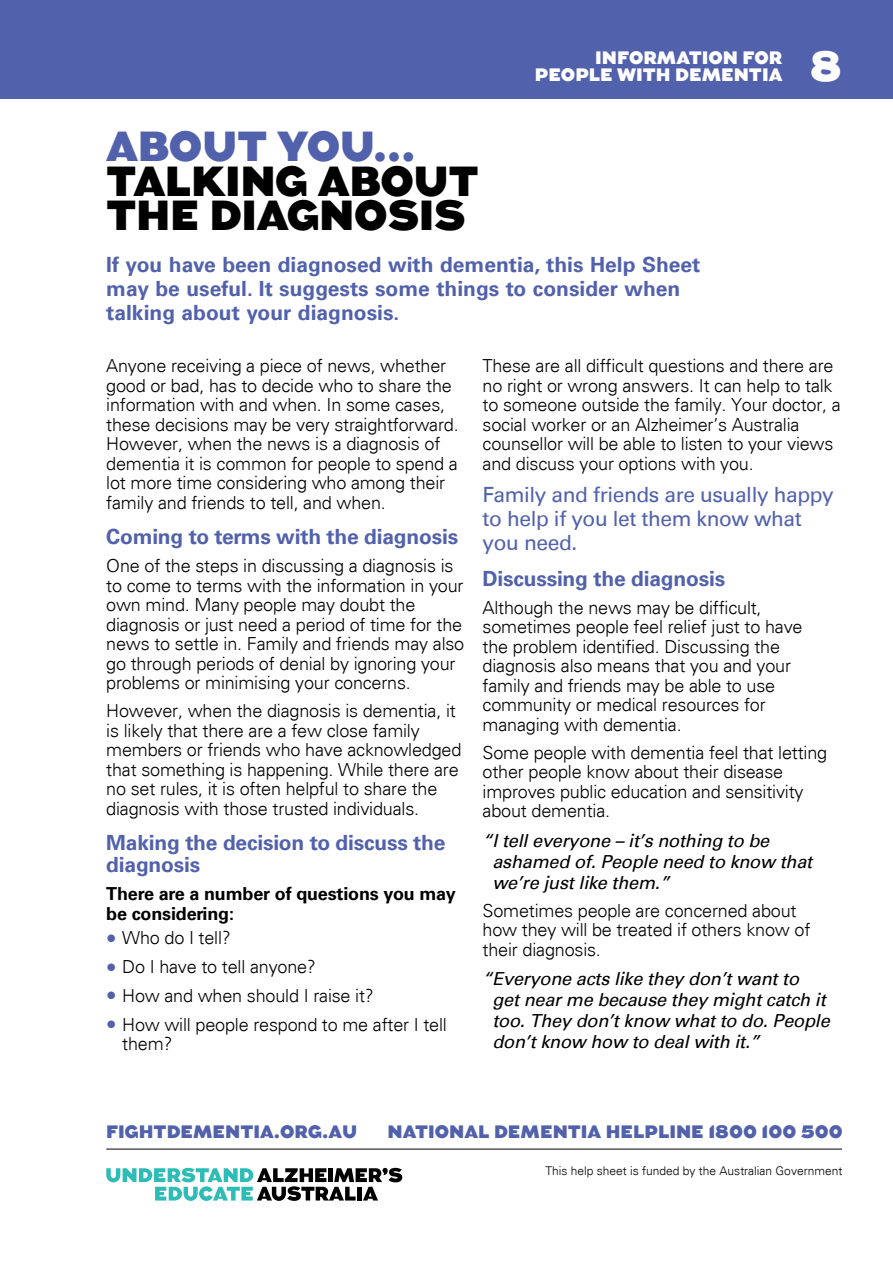
<style>
.page{position:relative;width:893px;height:1263px;background:#fff}
.page>*{position:absolute;margin:0;border:0;box-sizing:border-box;transform-origin:0 0}
.t1{font:900 42px/34.5px "Augustus";letter-spacing:-.01em;color:#000}
.t2{font:900 42px "Augustus";letter-spacing:-.01em;color:#5261ac}
.t3{font:900 42px "Augustus";color:#fff}
.t4{font:700 21px/24px "Univers LT Std";color:#5261ac}
.t5{font:21px/24px "Univers LT Std";letter-spacing:-.02em;color:#5261ac}
.t6{font:300 18px/19.5px "Univers";letter-spacing:-.01em;color:#000}
.t7{font:italic 18px/21px "Univers";letter-spacing:-.01em;color:#000}
.t8{font:900 18px "Augustus";color:#5261ac}
.t9{font:700 18px/19.5px "Univers LT Std";letter-spacing:-.01em;color:#000}
.t10{font:900 18px/17.2px "Augustus";color:#fff;text-align:right}
.t11{font:300 12px "Univers";color:#000}
.s1{font-size:21px;color:#5261ac}
</style>
<div class="page">
<div style="left:0;top:0;width:893px;height:99px;background:#5261ac"></div>
<hr style="left:106px;top:1149px;width:736px;height:1px;background:#000">
<svg style="left:106px;top:1168px;width:296px;height:33px"></svg>
<p class="t10" style="left:535px;top:49px;width:249px">INFORMATION FOR<br>PEOPLE WITH DEMENTIA</p>
<h1 class="t3" style="left:810px;top:41px;width:34px">8</h1>
<h1 class="t2" style="left:106px;top:122px;width:311px">ABOUT YOU...</h1>
<h1 class="t1" style="left:106px;top:164px;width:374px">TALKING ABOUT<br>THE DIAGNOSIS</h1>
<p class="t4" style="left:106px;top:253px;width:596px">If you have been diagnosed with dementia, this Help Sheet may be useful. It suggests some things to consider when talking about your diagnosis.</p>
<p class="t6" style="left:106px;top:356px;width:354px">Anyone receiving a piece of news, whether good or bad, has to decide who to share the information with and when. In some cases, these decisions may be very straightforward.<br>However, when the news is a diagnosis of dementia it is common for people to spend a lot more time considering who among their family and friends to tell, and when.</p>
<p class="t4" style="left:106px;top:525px;width:353px">Coming to terms with the diagnosis</p>
<p class="t6" style="left:106px;top:556px;width:359px">One of the steps in discussing a diagnosis is to come to terms with the information in your own mind. Many people may doubt the diagnosis or just need a period of time for the news to settle in. Family and friends may also go through periods of denial by ignoring your problems or minimising your concerns.</p>
<p class="t6" style="left:106px;top:701px;width:357px">However, when the diagnosis is dementia, it is likely that there are a few close family members or friends who have acknowledged that something is happening. While there are no set rules, it is often helpful to share the diagnosis with those trusted individuals.</p>
<p class="t4" style="left:106px;top:831px;width:341px;line-height:22.5px">Making the decision to discuss the diagnosis</p>
<p class="t9" style="left:106px;top:884px;width:351px">There are a number of questions you may be considering:</p>
<p class="t6" style="left:106px;top:928px;width:126px"><span class="s1">•</span> Who do I tell?</p>
<p class="t6" style="left:106px;top:957px;width:211px"><span class="s1">•</span> Do I have to tell anyone?</p>
<p class="t6" style="left:106px;top:986px;width:269px"><span class="s1">•</span> How and when should I raise it?</p>
<p class="t6" style="left:122px;top:1014px;width:326px;text-indent:-16px"><span class="s1">•</span> How will people respond to me after I tell them?</p>
<p class="t6" style="left:483px;top:356px;width:360px">These are all difficult questions and there are no right or wrong answers. It can help to talk to someone outside the family. Your doctor, a social worker or an Alzheimer’s Australia counsellor will be able to listen to your views and discuss your options with you.</p>
<p class="t5" style="left:483px;top:483px;width:353px">Family and friends are usually happy to help if you let them know what you need.</p>
<p class="t4" style="left:483px;top:566px;width:244px">Discussing the diagnosis</p>
<p class="t6" style="left:483px;top:597px;width:321px">Although the news may be difficult, sometimes people feel relief just to have the problem identified. Discussing the diagnosis also means that you and your family and friends may be able to use community or medical resources for managing with dementia.</p>
<p class="t6" style="left:483px;top:742px;width:346px">Some people with dementia feel that letting other people know about their disease improves public education and sensitivity about dementia.</p>
<p class="t7" style="left:492px;top:830px;width:321px;text-indent:-10px">“I tell everyone – it’s nothing to be ashamed of. People need to know that we’re just like them.”</p>
<p class="t6" style="left:483px;top:900px;width:329px">Sometimes people are concerned about how they will be treated if others know of their diagnosis.</p>
<p class="t7" style="left:492px;top:968px;width:339px;text-indent:-10px">“Everyone acts like they don’t want to get near me because they might catch it too. They don’t know what to do. People don’t know how to deal with it.”</p>
<p class="t8" style="left:106px;top:1121px;width:252px">FIGHTDEMENTIA.ORG.AU</p>
<p class="t8" style="left:387px;top:1121px;width:457px">NATIONAL DEMENTIA HELPLINE 1800 100 500</p>
<p class="t11" style="left:546px;top:1164px;width:298px">This help sheet is funded by the Australian Government</p>
</div>
